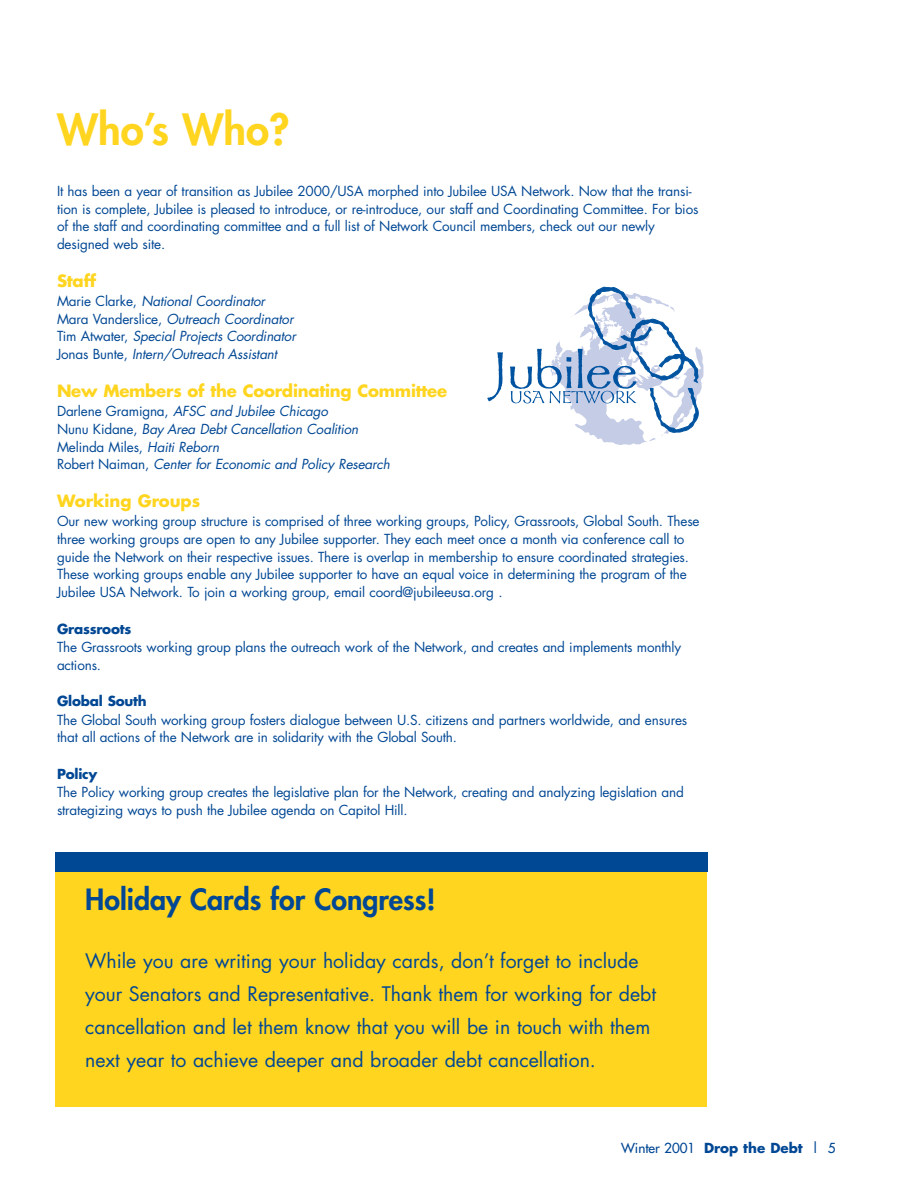
<style>
.page{position:relative;width:918px;height:1188px;background:#fff}
.page>*{position:absolute;margin:0;border:0;box-sizing:border-box;transform-origin:0 0}
.t1{font:800 42px "Futura";color:#ffd520}
.t2{font:800 28.5px "Futura";color:#004794}
.t3{font:19.5px/33px "Futura";color:#004794}
.t4{font:700 16.5px "Futura";letter-spacing:-.015em;color:#ffd520}
.t5{font:13.5px/17.7px "Futura";letter-spacing:-.01em;color:#004794}
.t6{font:italic 13.5px/17.7px "Futura";letter-spacing:-.01em;color:#004794}
.t7{font:700 13.5px "Futura";letter-spacing:-.015em;color:#004794}
.t8{font:13.5px "Futura";color:#004794}
.s1{font-style:normal}
.s2{font-weight:700}
</style>
<div class="page">
<div style="left:55px;top:854px;width:652px;height:253px;background:#ffd520"></div>
<svg style="left:487px;top:352px;width:16px;height:49px"></svg>
<svg style="left:510px;top:287px;width:193px;height:158px"></svg>
<div style="left:56px;top:852px;width:652px;height:20px;background:#004794"></div>
<h1 class="t1" style="left:57px;top:109px;width:234px">Who’s Who?</h1>
<p class="t5" style="left:57px;top:183px;width:643px">It has been a year of transition as Jubilee 2000/USA morphed into Jubilee USA Network. Now that the transi&shy;tion is complete, Jubilee is pleased to introduce, or re-introduce, our staff and Coordinating Committee. For bios of the staff and coordinating committee and a full list of Network Council members, check out our newly designed web site.</p>
<p class="t4" style="left:57px;top:273px;width:41px">Staff</p>
<p class="t6" style="left:57px;top:293px;width:240px"><span class="s1">Marie Clarke,</span> National Coordinator <span class="s1">Mara Vanderslice,</span> Outreach Coordinator <span class="s1">Tim Atwater,</span> Special Projects Coordinator <span class="s1">Jonas Bunte,</span> Intern/Outreach Assistant</p>
<p class="t4" style="left:57px;top:383px;width:392px">New Members of the Coordinating Committee</p>
<p class="t6" style="left:57px;top:403px;width:334px"><span class="s1">Darlene Gramigna,</span> AFSC and Jubilee Chicago<br><span class="s1">Nunu Kidane,</span> Bay Area Debt Cancellation Coalition <span class="s1">Melinda Miles,</span> Haiti Reborn<br><span class="s1">Robert Naiman,</span> Center for Economic and Policy Research</p>
<p class="t4" style="left:57px;top:493px;width:145px">Working Groups</p>
<p class="t5" style="left:57px;top:514px;width:644px">Our new working group structure is comprised of three working groups, Policy, Grassroots, Global South. These three working groups are open to any Jubilee supporter. They each meet once a month via conference call to guide the Network on their respective issues. There is overlap in membership to ensure coordinated strategies.<br>These working groups enable any Jubilee supporter to have an equal voice in determining the program of the Jubilee USA Network. To join a working group, email coord@jubileeusa.org .</p>
<p class="t7" style="left:57px;top:623px;width:76px">Grassroots</p>
<p class="t5" style="left:57px;top:639px;width:626px">The Grassroots working group plans the outreach work of the Network, and creates and implements monthly actions.</p>
<p class="t7" style="left:57px;top:695px;width:91px">Global South</p>
<p class="t5" style="left:57px;top:712px;width:632px">The Global South working group fosters dialogue between U.S. citizens and partners worldwide, and ensures that all actions of the Network are in solidarity with the Global South.</p>
<p class="t7" style="left:57px;top:768px;width:42px">Policy</p>
<p class="t5" style="left:57px;top:785px;width:628px">The Policy working group creates the legislative plan for the Network, creating and analyzing legislation and strategizing ways to push the Jubilee agenda on Capitol Hill.</p>
<h2 class="t2" style="left:85px;top:886px;width:352px">Holiday Cards for Congress!</h2>
<p class="t3" style="left:85px;top:946px;width:572px">While you are writing your holiday cards, don’t forget to include your Senators and Representative. Thank them for working for debt cancellation and let them know that you will be in touch with them next year to achieve deeper and broader debt cancellation.</p>
<p class="t8" style="left:621px;top:1141px;width:216px">Winter 2001 <span class="s2">Drop the Debt</span> | 5</p>
</div>
